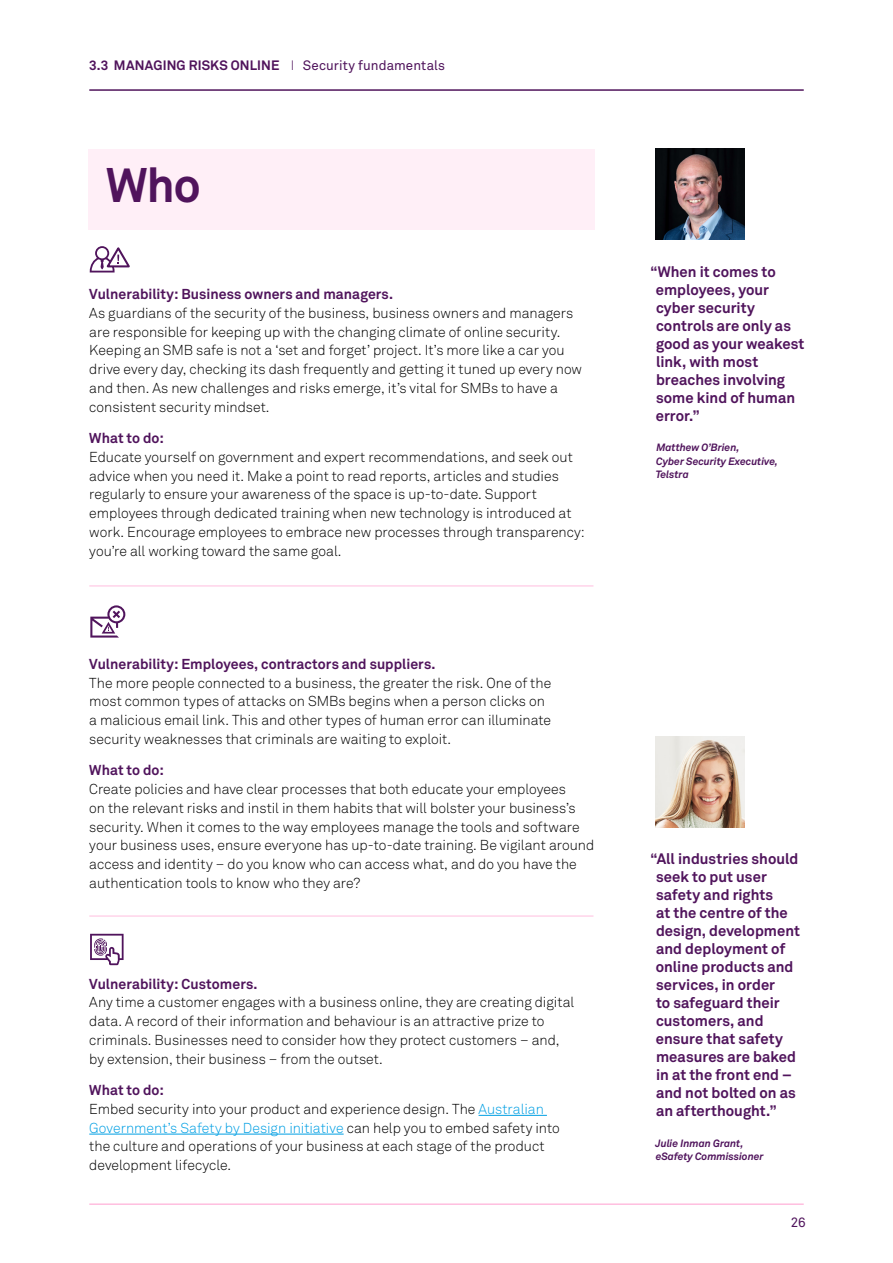
<style>
.page{position:relative;width:893px;height:1263px;background:#fff}
.page>*{position:absolute;margin:0;border:0;box-sizing:border-box;transform-origin:0 0}
.t1{font:700 48px "Telstra Akkurat";color:#50145c}
.t2{font:700 15px/18px "Telstra Akkurat";letter-spacing:.005em;color:#50145c}
.t3{font:300 14.25px/18.8px "Telstra Akkurat";color:#000}
.H7{font:700 14.25px "Telstra Akkurat";letter-spacing:.005em;color:#50145c}
.t4{font:700 13.5px "Telstra Akkurat";letter-spacing:.015em;color:#50145c}
.t5{font:13.5px "Telstra Akkurat";color:#50145c}
.t6{font:italic 700 10.5px/13.5px "Telstra Akkurat";color:#50145c}
.s1{font-weight:300}
.s2{font-weight:400}
.s3{color:#009fe3}
</style>
<div class="page">
<hr style="left:89px;top:89px;width:715px;height:2px;background:#50145c">
<hr style="left:89px;top:1203px;width:715px;height:2px;background:#ffbedf">
<img style="left:655px;top:736px;width:89px;height:91px">
<div style="left:89px;top:149px;width:506px;height:81px;background:#ffeff7"></div>
<hr style="left:479px;top:1115px;width:68px;height:1px;background:#009fe3">
<hr style="left:89px;top:1134px;width:255px;height:1px;background:#009fe3">
<svg style="left:90px;top:605px;width:35px;height:33px"></svg>
<hr style="left:89px;top:585px;width:504px;height:1px;background:#ffbedf">
<hr style="left:89px;top:916px;width:504px;height:1px;background:#ffbedf">
<svg style="left:90px;top:934px;width:34px;height:31px"></svg>
<svg style="left:90px;top:246px;width:40px;height:26px"></svg>
<img style="left:655px;top:149px;width:89px;height:91px">
<p class="t4" style="left:89px;top:57px;width:357px">3.3 MANAGING RISKS ONLINE <span class="s1">I</span> <span class="s2">Security fundamentals</span></p>
<h6 class="t1" style="left:106px;top:156px;width:96px">Who</h6>
<p class="H7" style="left:89px;top:285px;width:305px">Vulnerability: Business owners and managers.</p>
<p class="t3" style="left:89px;top:303px;width:494px">As guardians of the security of the business, business owners and managers are responsible for keeping up with the changing climate of online security.<br>Keeping an SMB safe is not a ‘set and forget’ project. It’s more like a car you drive every day, checking its dash frequently and getting it tuned up every now and then. As new challenges and risks emerge, it’s vital for SMBs to have a consistent security mindset.</p>
<p class="H7" style="left:89px;top:429px;width:76px">What to do:</p>
<p class="t3" style="left:89px;top:447px;width:497px">Educate yourself on government and expert recommendations, and seek out advice when you need it. Make a point to read reports, articles and studies regularly to ensure your awareness of the space is up-to-date. Support employees through dedicated training when new technology is introduced at work. Encourage employees to embrace new processes through transparency: you’re all working toward the same goal.</p>
<p class="H7" style="left:89px;top:655px;width:348px">Vulnerability: Employees, contractors and suppliers.</p>
<p class="t3" style="left:89px;top:673px;width:463px">The more people connected to a business, the greater the risk. One of the most common types of attacks on SMBs begins when a person clicks on a malicious email link. This and other types of human error can illuminate security weaknesses that criminals are waiting to exploit.</p>
<p class="H7" style="left:89px;top:762px;width:76px">What to do:</p>
<p class="t3" style="left:89px;top:780px;width:506px">Create policies and have clear processes that both educate your employees<br>on the relevant risks and instil in them habits that will bolster your business’s security. When it comes to the way employees manage the tools and software your business uses, ensure everyone has up-to-date training. Be vigilant around access and identity – do you know who can access what, and do you have the authentication tools to know who they are?</p>
<p class="H7" style="left:89px;top:975px;width:170px">Vulnerability: Customers.</p>
<p class="t3" style="left:89px;top:993px;width:487px">Any time a customer engages with a business online, they are creating digital data. A record of their information and behaviour is an attractive prize to criminals. Businesses need to consider how they protect customers – and, by extension, their business – from the outset.</p>
<p class="H7" style="left:89px;top:1081px;width:76px">What to do:</p>
<p class="t3" style="left:89px;top:1099px;width:472px">Embed security into your product and experience design. The <span class="s3">Australian Government’s Safety by Design initiative</span> can help you to embed safety into the culture and operations of your business at each stage of the product development lifecycle.</p>
<p class="t2" style="left:656px;top:262px;width:150px;text-indent:-5px">“When it comes to employees, your cyber security controls are only as good as your weakest link, with most breaches involving some kind of human error.”</p>
<p class="t6" style="left:656px;top:441px;width:124px">Matthew O’Brien,<br>Cyber Security Executive,<br>Telstra</p>
<p class="t2" style="left:656px;top:850px;width:146px;text-indent:-5px">“All industries should seek to put user safety and rights<br>at the centre of the design, development and deployment of online products and services, in order<br>to safeguard their customers, and ensure that safety measures are baked in at the front end – and not bolted on as an afterthought.”</p>
<p class="t6" style="left:656px;top:1136px;width:110px">Julie Inman Grant, eSafety Commissioner</p>
<p class="t5" style="left:791px;top:1214px;width:16px">26</p>
</div>
